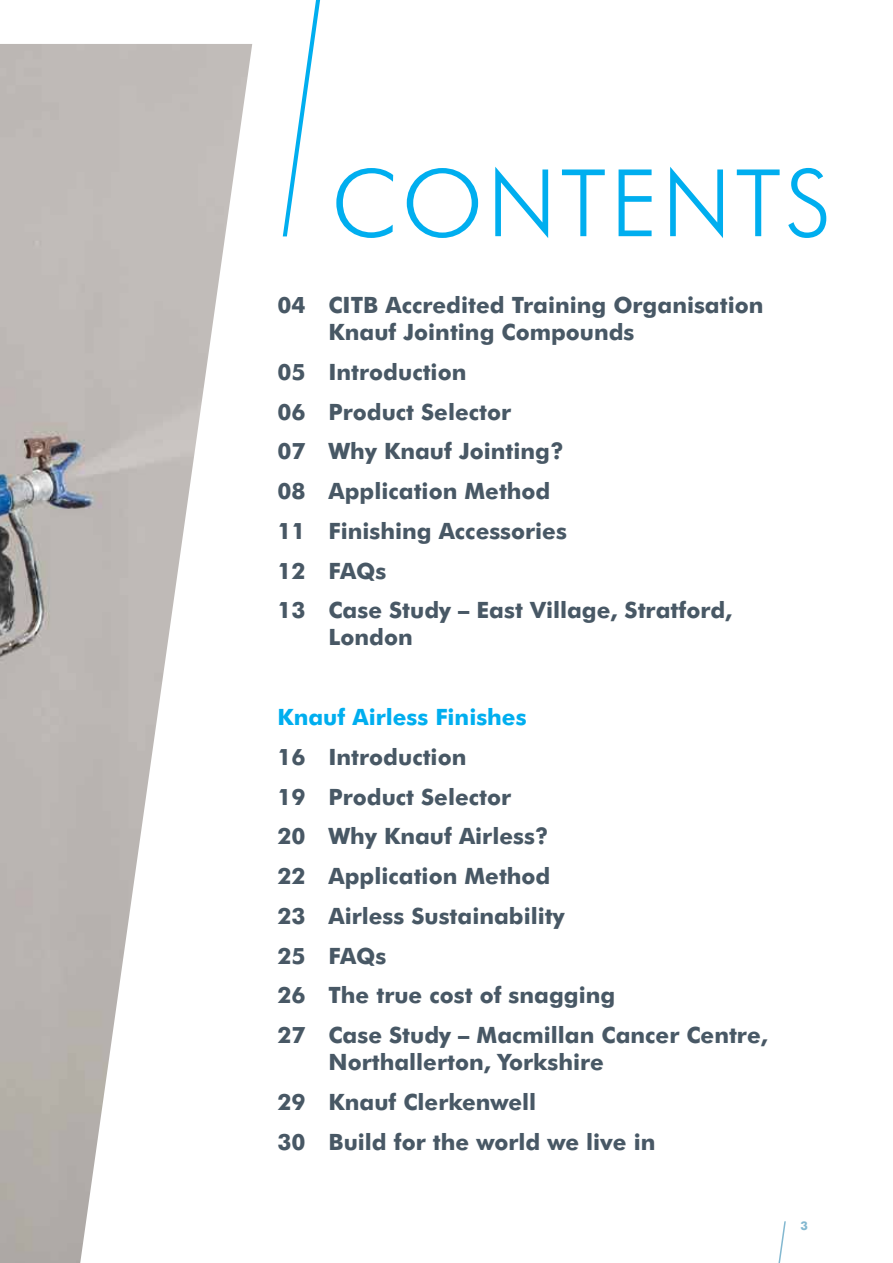
<style>
.page{position:relative;width:893px;height:1263px;background:#fff}
.page>*{position:absolute;margin:0;border:0;box-sizing:border-box;transform-origin:0 0}
.t1{font:300 93.3px "Futura BT";letter-spacing:.04em;color:#00aeef}
.t2{font:700 22.5px/39.8px "Futura BT";color:#485865}
.t3{font:700 22.5px "Futura BT";color:#00aeef}
.t4{font:700 12px "Futura BT";color:#83b8d0}
</style>
<div class="page">
<svg style="left:778px;top:1221px;width:8px;height:42px"></svg>
<svg style="left:283px;top:0;width:37px;height:236px"></svg>
<img style="left:0;top:44px;width:252px;height:1219px">
<h1 class="t1" style="left:331px;top:146px;width:502px">CONTENTS</h1>
<p class="t2" style="left:328px;top:291px;width:436px;line-height:27px;text-indent:-51px">04 CITB Accredited Training Organisation<br>Knauf Jointing Compounds</p>
<p class="t2" style="left:277px;top:352px;width:456px">05 Introduction<br>06 Product Selector<br>07 Why Knauf Jointing?<br>08 Application Method<br>11 Finishing Accessories<br>12 FAQs<br>13 Case Study – East Village, Stratford,</p>
<p class="t2" style="left:328px;top:617px;width:86px">London</p>
<p class="t3" style="left:277px;top:703px;width:251px">Knauf Airless Finishes</p>
<p class="t2" style="left:277px;top:737px;width:492px">16 Introduction<br>19 Product Selector<br>20 Why Knauf Airless?<br>22 Application Method<br>23 Airless Sustainability<br>25 FAQs<br>26 The true cost of snagging<br>27 Case Study – Macmillan Cancer Centre,</p>
<p class="t2" style="left:277px;top:1042px;width:379px;text-indent:51px">Northallerton, Yorkshire<br>29 Knauf Clerkenwell<br>30 Build for the world we live in</p>
<p class="t4" style="left:800px;top:1218px;width:9px">3</p>
</div>
